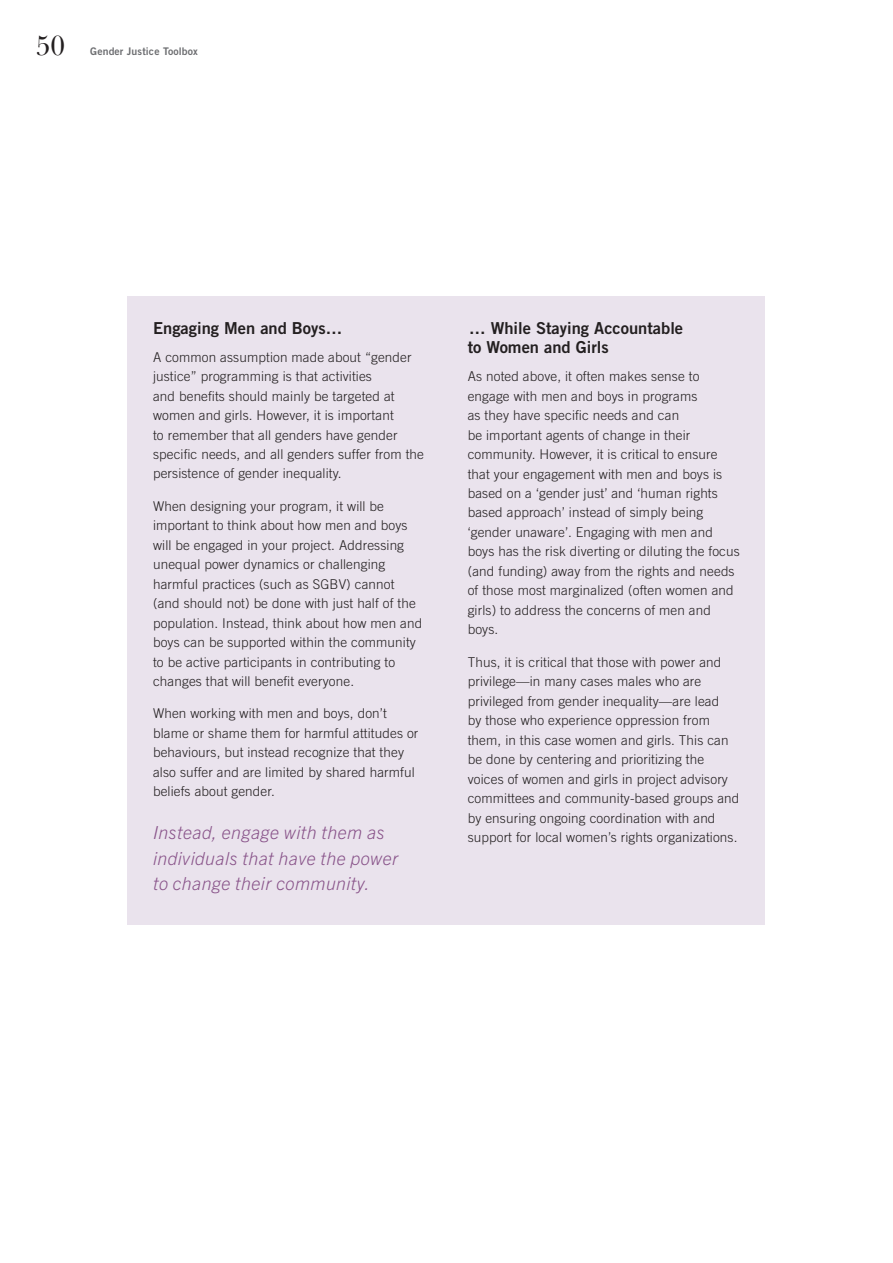
<style>
.page{position:relative;width:893px;height:1263px;background:#fff}
.page>*{position:absolute;margin:0;border:0;box-sizing:border-box;transform-origin:0 0}
.t1{font:28.5px "Baskerville Display PT";color:#231f20}
.t2{font:italic 300 18px/25.5px "Trade Gothic Next LT Pro";letter-spacing:.02em;color:#89548a}
.t3{font:16.5px/19.5px "Trade Gothic LT Std Bd 2";color:#231f20}
.t4{font:300 13.5px/19.5px "Trade Gothic LT Std";letter-spacing:.01em;color:#231f20}
.t5{font:10.5px "Trade Gothic LT Std Bd 2";letter-spacing:.01em;color:#6d6e71}
</style>
<div class="page">
<div style="left:128px;top:296px;width:637px;height:629px;background:#eae3ed"></div>
<h1 class="t1" style="left:36px;top:29px;width:30px">50</h1>
<p class="t5" style="left:90px;top:45px;width:109px">Gender Justice Toolbox</p>
<p class="t3" style="left:153px;top:318px;width:191px">Engaging Men and Boys…</p>
<p class="t4" style="left:153px;top:347px;width:272px">A common assumption made about “gender justice” programming is that activities<br>and benefits should mainly be targeted at women and girls. However, it is important<br>to remember that all genders have gender specific needs, and all genders suffer from the persistence of gender inequality.</p>
<p class="t4" style="left:153px;top:496px;width:271px">When designing your program, it will be important to think about how men and boys will be engaged in your project. Addressing unequal power dynamics or challenging harmful practices (such as SGBV) cannot (and should not) be done with just half of the population. Instead, think about how men and boys can be supported within the community to be active participants in contributing to changes that will benefit everyone.</p>
<p class="t4" style="left:153px;top:704px;width:267px">When working with men and boys, don’t blame or shame them for harmful attitudes or behaviours, but instead recognize that they also suffer and are limited by shared harmful beliefs about gender.</p>
<h2 class="t2" style="left:153px;top:819px;width:247px">Instead, engage with them as individuals that have the power to change their community.</h2>
<p class="t3" style="left:468px;top:318px;width:217px">… While Staying Accountable to Women and Girls</p>
<p class="t4" style="left:468px;top:366px;width:274px">As noted above, it often makes sense to engage with men and boys in programs<br>as they have specific needs and can<br>be important agents of change in their community. However, it is critical to ensure that your engagement with men and boys is based on a ‘gender just’ and ‘human rights based approach’ instead of simply being ‘gender unaware’. Engaging with men and boys has the risk diverting or diluting the focus (and funding) away from the rights and needs of those most marginalized (often women and girls) to address the concerns of men and boys.</p>
<p class="t4" style="left:468px;top:652px;width:273px">Thus, it is critical that those with power and privilege—in many cases males who are privileged from gender inequality—are lead<br>by those who experience oppression from them, in this case women and girls. This can be done by centering and prioritizing the voices of women and girls in project advisory committees and community-based groups and by ensuring ongoing coordination with and support for local women’s rights organizations.</p>
</div>
